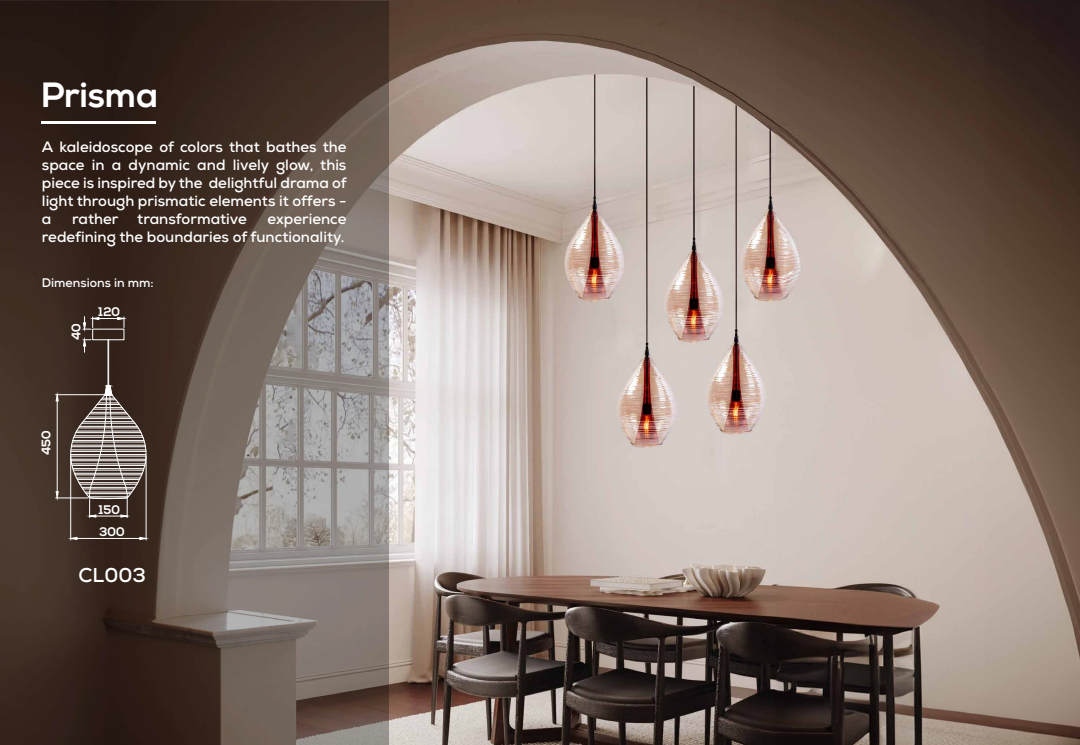
<style>
.page{position:relative;width:1080px;height:745px;background:#fff}
.page>*{position:absolute;margin:0;border:0;box-sizing:border-box;transform-origin:0 0}
.t1{font:700 35px "Nexa";color:#fff}
.t2{font:700 20px "Nexa";color:#fff}
.t3{font:700 15px/18px "Nexa";color:#fff;text-align:justify}
.t4{font:700 12.5px "Nexa";color:#fff}
.t5{font:700 12.5px/21.9px "Nexa";color:#fff}
</style>
<div class="page">
<img style="left:0;top:0;width:1080px;height:745px">
<svg style="left:0;top:1px;width:388px;height:744px;background:#554840"></svg>
<hr style="left:108px;top:340px;width:1px;height:45px;background:#fff">
<svg style="left:67px;top:385px;width:82px;height:133px;background:#6d615a"></svg>
<hr style="left:71px;top:456px;width:1px;height:84px;background:#fff">
<hr style="left:146px;top:456px;width:1px;height:84px;background:#fff">
<hr style="left:77px;top:538px;width:63px;height:1px;background:#fff">
<svg style="left:69px;top:537px;width:8px;height:3px"></svg>
<svg style="left:139px;top:537px;width:9px;height:3px"></svg>
<hr style="left:56px;top:498px;width:32px;height:1px;background:#fff">
<hr style="left:56px;top:395px;width:47px;height:1px;background:#fff">
<hr style="left:57px;top:401px;width:1px;height:91px;background:#fff">
<svg style="left:56px;top:491px;width:3px;height:9px"></svg>
<svg style="left:56px;top:393px;width:3px;height:8px"></svg>
<div style="left:92px;top:329px;width:32px;height:11px;border:1px solid #fff"></div>
<svg style="left:83px;top:338px;width:8px;height:14px"></svg>
<svg style="left:83px;top:317px;width:43px;height:14px"></svg>
<hr style="left:42px;top:122px;width:114px;height:2px;background:#fff">
<h1 class="t1" style="left:42px;top:74px;width:118px">Prisma</h1>
<p class="t3" style="left:42px;top:138px;width:306px">A kaleidoscope of colors that bathes the space in a dynamic and lively glow, this piece is inspired by the delightful drama of light through prismatic elements it offers - a</p>
<p class="t3" style="left:72px;top:210px;width:176px">rather transformative</p>
<p class="t3" style="left:42px;top:210px;width:306px;text-align:right">experience<br>redefining the boundaries of functionality.</p>
<p class="t4" style="left:42px;top:275px;width:113px">Dimensions in mm:</p>
<p class="t5" style="left:66px;top:340px;width:19px;rotate:-90deg">40</p>
<p class="t5" style="left:99px;top:301px;width:23px">120</p>
<p class="t5" style="left:36px;top:455px;width:27px;rotate:-90deg">450</p>
<p class="t5" style="left:99px;top:499px;width:28px">150<br>300</p>
<h2 class="t2" style="left:79px;top:562px;width:69px">CL003</h2>
</div>
